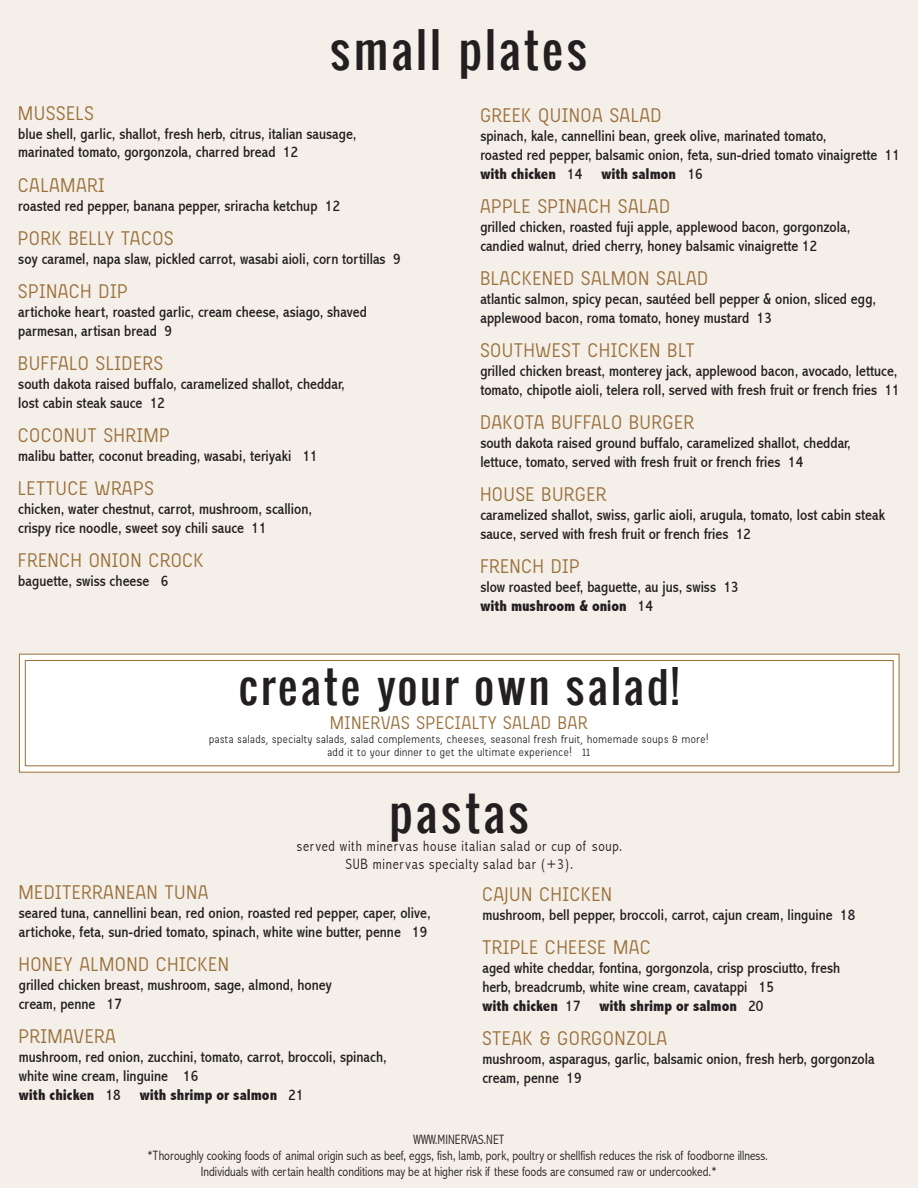
<style>
.page{position:relative;width:918px;height:1188px;background:#f4efe9}
.page>*{position:absolute;margin:0;border:0;box-sizing:border-box;transform-origin:0 0}
.t1{font:46.8px "Oswald";letter-spacing:.05em;color:#231f20}
.t2{font:43.35px "Oswald";letter-spacing:.05em;color:#231f20}
.t3{font:21px "Beauchef";letter-spacing:.05em;color:#9a703a}
.t4{font:19.5px "Beauchef";letter-spacing:.05em;color:#9a703a}
.t5{font:condensed 15.75px/18.9px "Abadi";color:#231f20}
.t6{font:300 condensed 15px/18px "Abadi";letter-spacing:.05em;color:#231f20;text-align:center}
.t7{font:300 condensed 13.5px/16.2px "Abadi";color:#231f20;text-align:center}
.t8{font:11.1px/13.4px "Beauchef";letter-spacing:.05em;color:#231f20;text-align:center}
.s1{font-weight:800}
</style>
<div class="page">
<div style="left:19px;top:654px;width:880px;height:119px;background:#fff;border:1px solid #9a703a"></div>
<div style="left:25px;top:660px;width:869px;height:106px;border:1px solid #9a703a"></div>
<h1 class="t1" style="left:330px;top:14px;width:260px">small plates</h1>
<h3 class="t3" style="left:18px;top:100px;width:77px">MUSSELS</h3>
<p class="t5" style="left:18px;top:124px;width:340px">blue shell, garlic, shallot, fresh herb, citrus, italian sausage, marinated tomato, gorgonzola, charred bread 12</p>
<h3 class="t3" style="left:18px;top:172px;width:88px">CALAMARI</h3>
<p class="t5" style="left:18px;top:196px;width:323px">roasted red pepper, banana pepper, sriracha ketchup 12</p>
<h3 class="t3" style="left:18px;top:226px;width:157px">PORK BELLY TACOS</h3>
<p class="t5" style="left:18px;top:249px;width:384px">soy caramel, napa slaw, pickled carrot, wasabi aioli, corn tortillas 9</p>
<h3 class="t3" style="left:18px;top:279px;width:110px">SPINACH DIP</h3>
<p class="t5" style="left:18px;top:302px;width:350px">artichoke heart, roasted garlic, cream cheese, asiago, shaved parmesan, artisan bread 9</p>
<h3 class="t3" style="left:18px;top:351px;width:146px">BUFFALO SLIDERS</h3>
<p class="t5" style="left:18px;top:374px;width:328px">south dakota raised buffalo, caramelized shallot, cheddar, lost cabin steak sauce 12</p>
<h3 class="t3" style="left:18px;top:423px;width:153px">COCONUT SHRIMP</h3>
<p class="t5" style="left:18px;top:446px;width:301px">malibu batter, coconut breading, wasabi, teriyaki 11</p>
<h3 class="t3" style="left:18px;top:476px;width:137px">LETTUCE WRAPS</h3>
<p class="t5" style="left:18px;top:499px;width:295px">chicken, water chestnut, carrot, mushroom, scallion, crispy rice noodle, sweet soy chili sauce 11</p>
<h3 class="t3" style="left:18px;top:548px;width:187px">FRENCH ONION CROCK</h3>
<p class="t5" style="left:18px;top:571px;width:151px">baguette, swiss cheese 6</p>
<h3 class="t3" style="left:480px;top:103px;width:182px">GREEK QUINOA SALAD</h3>
<p class="t5" style="left:480px;top:126px;width:421px">spinach, kale, cannellini bean, greek olive, marinated tomato,<br>roasted red pepper, balsamic onion, feta, sun-dried tomato vinaigrette 11 <span class="s1">with chicken</span> 14 <span class="s1">with salmon</span> 16</p>
<h3 class="t3" style="left:480px;top:194px;width:191px">APPLE SPINACH SALAD</h3>
<p class="t5" style="left:480px;top:217px;width:372px">grilled chicken, roasted fuji apple, applewood bacon, gorgonzola, candied walnut, dried cherry, honey balsamic vinaigrette 12</p>
<h3 class="t3" style="left:480px;top:266px;width:229px">BLACKENED SALMON SALAD</h3>
<p class="t5" style="left:480px;top:289px;width:397px">atlantic salmon, spicy pecan, sautéed bell pepper &amp; onion, sliced egg, applewood bacon, roma tomato, honey mustard 13</p>
<h3 class="t3" style="left:480px;top:338px;width:216px">SOUTHWEST CHICKEN BLT</h3>
<p class="t5" style="left:480px;top:361px;width:421px">grilled chicken breast, monterey jack, applewood bacon, avocado, lettuce, tomato, chipotle aioli, telera roll, served with fresh fruit or french fries 11</p>
<h3 class="t3" style="left:480px;top:410px;width:215px">DAKOTA BUFFALO BURGER</h3>
<p class="t5" style="left:480px;top:433px;width:372px">south dakota raised ground buffalo, caramelized shallot, cheddar, lettuce, tomato, served with fresh fruit or french fries 14</p>
<h3 class="t3" style="left:480px;top:482px;width:127px">HOUSE BURGER</h3>
<p class="t5" style="left:480px;top:505px;width:406px">caramelized shallot, swiss, garlic aioli, arugula, tomato, lost cabin steak sauce, served with fresh fruit or french fries 12</p>
<h3 class="t3" style="left:480px;top:554px;width:101px">FRENCH DIP</h3>
<p class="t5" style="left:480px;top:577px;width:260px">slow roasted beef, baguette, au jus, swiss 13 <span class="s1">with mushroom &amp; onion</span> 14</p>
<h2 class="t2" style="left:238px;top:654px;width:442px">create your own salad!</h2>
<p class="t4" style="left:330px;top:711px;width:259px">MINERVAS SPECIALTY SALAD BAR</p>
<p class="t8" style="left:209px;top:732px;width:501px">pasta salads, specialty salads, salad complements, cheeses, seasonal fresh fruit, homemade soups &amp; more! add it to your dinner to get the ultimate experience! 11</p>
<h1 class="t1" style="left:389px;top:777px;width:142px">pastas</h1>
<p class="t6" style="left:297px;top:837px;width:327px">served with minervas house italian salad or cup of soup.<br>SUB minervas specialty salad bar (+3).</p>
<h3 class="t3" style="left:19px;top:880px;width:191px">MEDITERRANEAN TUNA</h3>
<p class="t5" style="left:19px;top:903px;width:414px">seared tuna, cannellini bean, red onion, roasted red pepper, caper, olive, artichoke, feta, sun-dried tomato, spinach, white wine butter, penne 19</p>
<h3 class="t3" style="left:19px;top:952px;width:211px">HONEY ALMOND CHICKEN</h3>
<p class="t5" style="left:19px;top:975px;width:315px">grilled chicken breast, mushroom, sage, almond, honey cream, penne 17</p>
<h3 class="t3" style="left:19px;top:1024px;width:98px">PRIMAVERA</h3>
<p class="t5" style="left:19px;top:1047px;width:370px">mushroom, red onion, zucchini, tomato, carrot, broccoli, spinach, white wine cream, linguine 16<br><span class="s1">with chicken</span> 18 <span class="s1">with shrimp or salmon</span> 21</p>
<h3 class="t3" style="left:482px;top:882px;width:131px">CAJUN CHICKEN</h3>
<p class="t5" style="left:482px;top:906px;width:374px">mushroom, bell pepper, broccoli, carrot, cajun cream, linguine 18</p>
<h3 class="t3" style="left:482px;top:935px;width:170px">TRIPLE CHEESE MAC</h3>
<p class="t5" style="left:482px;top:959px;width:359px">aged white cheddar, fontina, gorgonzola, crisp prosciutto, fresh herb, breadcrumb, white wine cream, cavatappi 15<br><span class="s1">with chicken</span> 17 <span class="s1">with shrimp or salmon</span> 20</p>
<h3 class="t3" style="left:482px;top:1026px;width:186px">STEAK &amp; GORGONZOLA</h3>
<p class="t5" style="left:482px;top:1050px;width:394px">mushroom, asparagus, garlic, balsamic onion, fresh herb, gorgonzola cream, penne 19</p>
<p class="t7" style="left:147px;top:1131px;width:622px">WWW.MINERVAS.NET<br>*Thoroughly cooking foods of animal origin such as beef, eggs, fish, lamb, pork, poultry or shellfish reduces the risk of foodborne illness.<br>Individuals with certain health conditions may be at higher risk if these foods are consumed raw or undercooked.*</p>
</div>
